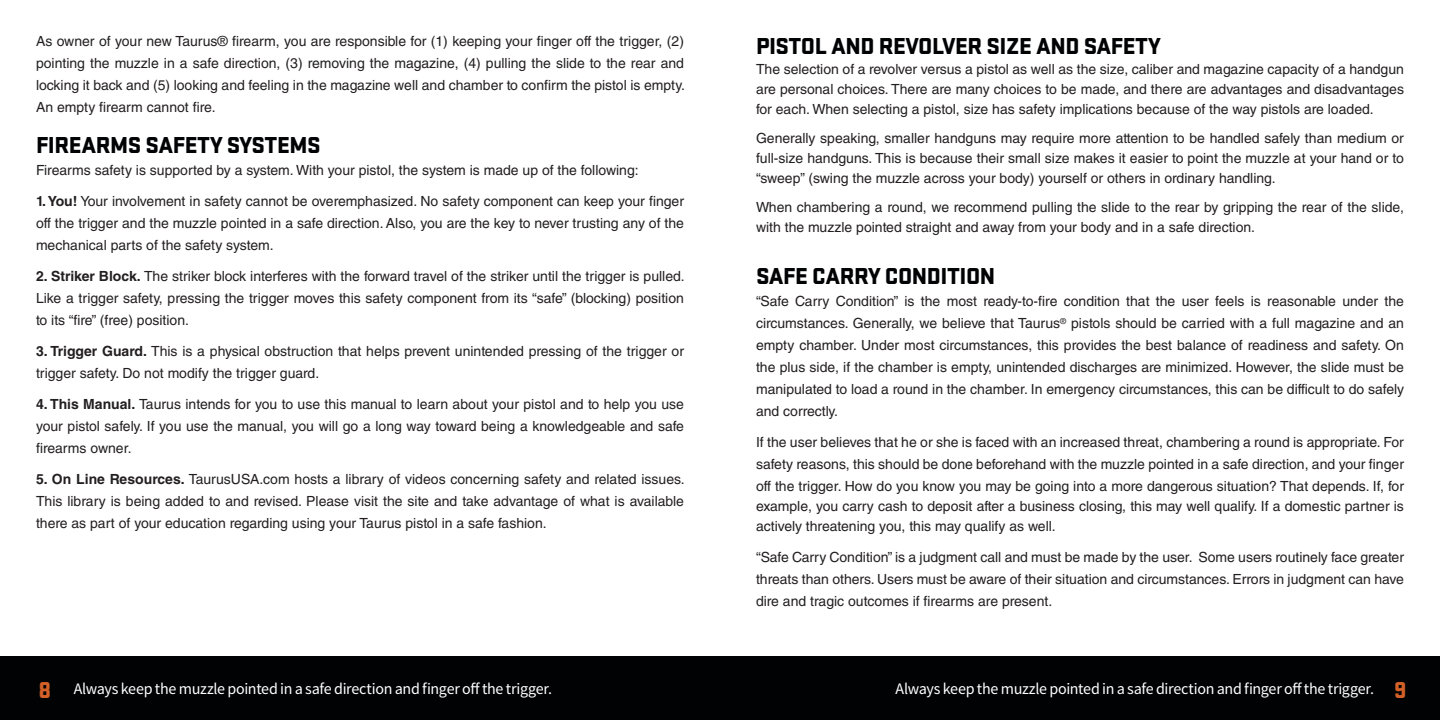
<style>
.page{position:relative;width:1440px;height:720px;background:#fff}
.page>*{position:absolute;margin:0;border:0;box-sizing:border-box;transform-origin:0 0}
.t1{font:900 24px "Stratum 2";letter-spacing:-.02em;color:#010203}
.t2{font:16px "Source Sans Pro";letter-spacing:-.02em;color:#fff}
.t3{font:14px/22px "Helvetica LT Std";color:#231f20;text-align:justify}
.s1{font-weight:700}
.s2{font-family:"Stratum 2";font-weight:900;font-size:24px;color:#d26027}
</style>
<div class="page">
<div style="left:0;top:657px;width:1440px;height:63px;background:#010203"></div>
<p class="t3" style="left:36px;top:30px;width:650px">As owner of your new Taurus® firearm, you are responsible for (1) keeping your finger off the trigger, (2) pointing the muzzle in a safe direction, (3) removing the magazine, (4) pulling the slide to the rear and locking it back and (5) looking and feeling in the magazine well and chamber to confirm the pistol is empty.<br>An empty firearm cannot fire.</p>
<h1 class="t1" style="left:36px;top:127px;width:286px">FIREARMS SAFETY SYSTEMS</h1>
<p class="t3" style="left:36px;top:159px;width:604px">Firearms safety is supported by a system. With your pistol, the system is made up of the following:</p>
<p class="t3" style="left:36px;top:190px;width:650px"><span class="s1">1. You!</span> Your involvement in safety cannot be overemphasized. No safety component can keep your finger off the trigger and the muzzle pointed in a safe direction. Also, you are the key to never trusting any of the mechanical parts of the safety system.</p>
<p class="t3" style="left:36px;top:265px;width:650px"><span class="s1">2. Striker Block.</span> The striker block interferes with the forward travel of the striker until the trigger is pulled.<br>Like a trigger safety, pressing the trigger moves this safety component from its “safe” (blocking) position to its “fire” (free) position.</p>
<p class="t3" style="left:36px;top:340px;width:650px"><span class="s1">3. Trigger Guard.</span> This is a physical obstruction that helps prevent unintended pressing of the trigger or trigger safety. Do not modify the trigger guard.</p>
<p class="t3" style="left:36px;top:393px;width:650px"><span class="s1">4. This Manual.</span> Taurus intends for you to use this manual to learn about your pistol and to help you use your pistol safely. If you use the manual, you will go a long way toward being a knowledgeable and safe firearms owner.</p>
<p class="t3" style="left:36px;top:468px;width:650px"><span class="s1">5. On Line Resources.</span> TaurusUSA.com hosts a library of videos concerning safety and related issues.<br>This library is being added to and revised. Please visit the site and take advantage of what is available there as part of your education regarding using your Taurus pistol in a safe fashion.</p>
<h1 class="t1" style="left:756px;top:29px;width:406px">PISTOL AND REVOLVER SIZE AND SAFETY</h1>
<p class="t3" style="left:756px;top:60px;width:650px;line-height:20px">The selection of a revolver versus a pistol as well as the size, caliber and magazine capacity of a handgun are personal choices. There are many choices to be made, and there are advantages and disadvantages for each. When selecting a pistol, size has safety implications because of the way pistols are loaded.</p>
<p class="t3" style="left:756px;top:129px;width:649px;line-height:20px">Generally speaking, smaller handguns may require more attention to be handled safely than medium or full-size handguns. This is because their small size makes it easier to point the muzzle at your hand or to “sweep” (swing the muzzle across your body) yourself or others in ordinary handling.</p>
<p class="t3" style="left:756px;top:198px;width:650px;line-height:20px">When chambering a round, we recommend pulling the slide to the rear by gripping the rear of the slide, with the muzzle pointed straight and away from your body and in a safe direction.</p>
<h1 class="t1" style="left:756px;top:259px;width:241px">SAFE CARRY CONDITION</h1>
<p class="t3" style="left:756px;top:291px;width:650px">“Safe Carry Condition” is the most ready-to-fire condition that the user feels is reasonable under the circumstances. Generally, we believe that Taurus<sup>®</sup> pistols should be carried with a full magazine and an empty chamber. Under most circumstances, this provides the best balance of readiness and safety. On the plus side, if the chamber is empty, unintended discharges are minimized. However, the slide must be manipulated to load a round in the chamber. In emergency circumstances, this can be difficult to do safely and correctly.</p>
<p class="t3" style="left:756px;top:432px;width:650px">If the user believes that he or she is faced with an increased threat, chambering a round is appropriate. For safety reasons, this should be done beforehand with the muzzle pointed in a safe direction, and your finger off the trigger. How do you know you may be going into a more dangerous situation? That depends. If, for</p>
<p class="t3" style="left:756px;top:497px;width:649px;line-height:20px">example, you carry cash to deposit after a business closing, this may well qualify. If a domestic partner is actively threatening you, this may qualify as well.</p>
<p class="t3" style="left:756px;top:547px;width:650px">“Safe Carry Condition” is a judgment call and must be made by the user. Some users routinely face greater threats than others. Users must be aware of their situation and circumstances. Errors in judgment can have dire and tragic outcomes if firearms are present.</p>
<p class="t2" style="left:38px;top:678px;width:515px"><span class="s2">8</span> Always keep the muzzle pointed in a safe direction and finger off the trigger.</p>
<p class="t2" style="left:896px;top:678px;width:512px">Always keep the muzzle pointed in a safe direction and finger off the trigger. <span class="s2">9</span></p>
</div>
